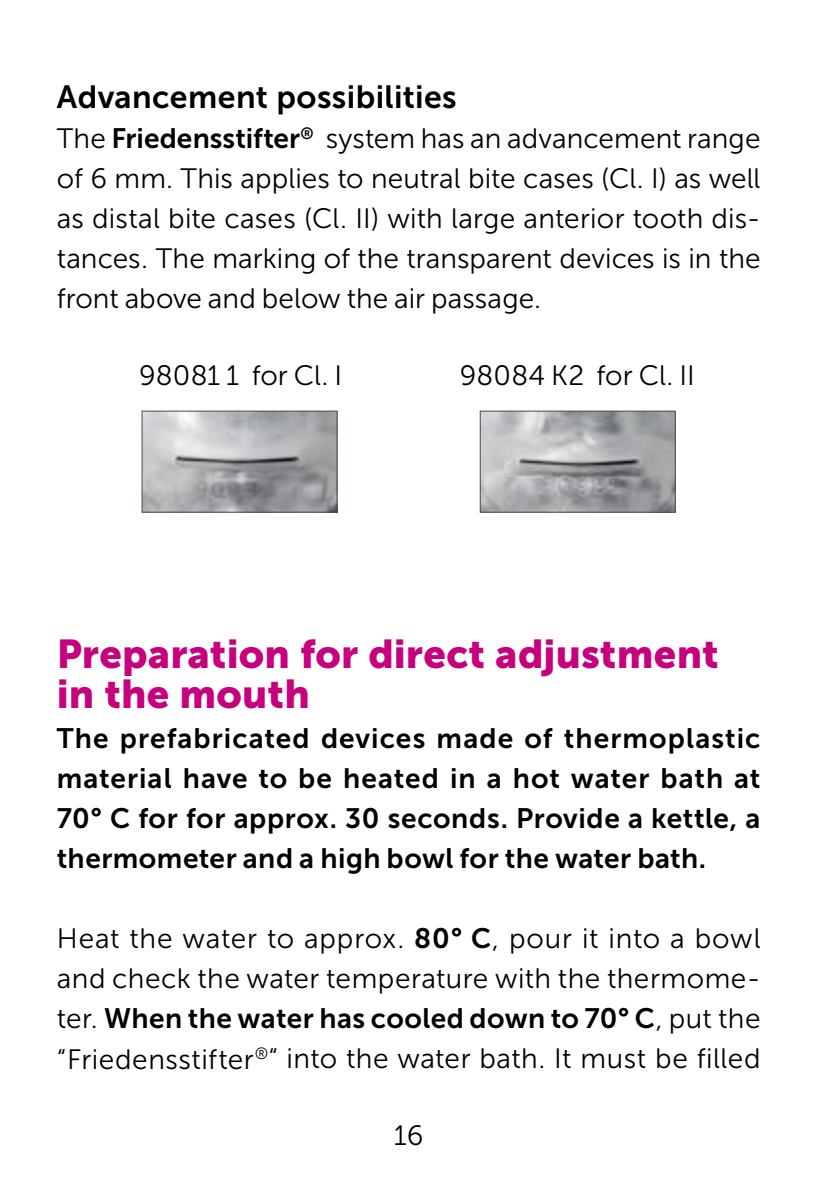
<style>
.page{position:relative;width:840px;height:1191px;background:#fff}
.page>*{position:absolute;margin:0;border:0;box-sizing:border-box;transform-origin:0 0}
.t1{font:40px/40px "Museo Sans 900";letter-spacing:.005em;color:#c7007e}
.t2{font:32px "Museo Sans 700";letter-spacing:.01em;color:#000}
.t3{font:28px/40px "Museo Sans 300";letter-spacing:.01em;color:#000;text-align:justify}
.t4{font:28px/40px "Museo Sans 700";letter-spacing:.015em;color:#000;text-align:justify}
.s1{font-family:"Museo Sans 700"}
.s2{font-family:"Museo Sans 300"}
</style>
<div class="page">
<img style="left:481px;top:412px;width:192px;height:99px">
<div style="left:479px;top:410px;width:196px;height:103px;border:1px solid #434e4e"></div>
<img style="left:143px;top:412px;width:192px;height:99px">
<div style="left:141px;top:410px;width:196px;height:103px;border:1px solid #434e4e"></div>
<p class="t2" style="left:57px;top:79px;width:401px">Advancement possibilities</p>
<p class="t3" style="left:57px;top:119px;width:705px">The <span class="s1">Friedensstifter</span><sup>®</sup> system has an advancement range of 6 mm. This applies to neutral bite cases (Cl. I) as well as distal bite cases (Cl. II) with large anterior tooth dis&shy;tances. The marking of the transparent devices is in the front above and below the air passage.</p>
<p class="t3" style="left:139px;top:356px;width:204px">98081 1 for Cl. I</p>
<p class="t3" style="left:459px;top:356px;width:236px">98084 K2 for Cl. II</p>
<h1 class="t1" style="left:57px;top:634px;width:663px">Preparation for direct adjustment in the mouth</h1>
<p class="t4" style="left:57px;top:718px;width:705px">The prefabricated devices made of thermoplastic material have to be heated in a hot water bath at 70° C for for approx. 30 seconds. Provide a kettle, a thermometer and a high bowl for the water bath.</p>
<p class="t3" style="left:57px;top:919px;width:705px">Heat the water to approx. <span class="s1">80° C</span>, pour it into a bowl and check the water temperature with the thermome-</p>
<p class="t4" style="left:57px;top:998px;width:705px"><span class="s2">ter.</span> When the water has cooled down to 70° C<span class="s2">, put the</span></p>
<p class="t3" style="left:57px;top:1039px;width:705px">“Friedensstifter<sup>®</sup>“ into the water bath. It must be filled</p>
<p class="t3" style="left:393px;top:1115px;width:31px">16</p>
</div>
